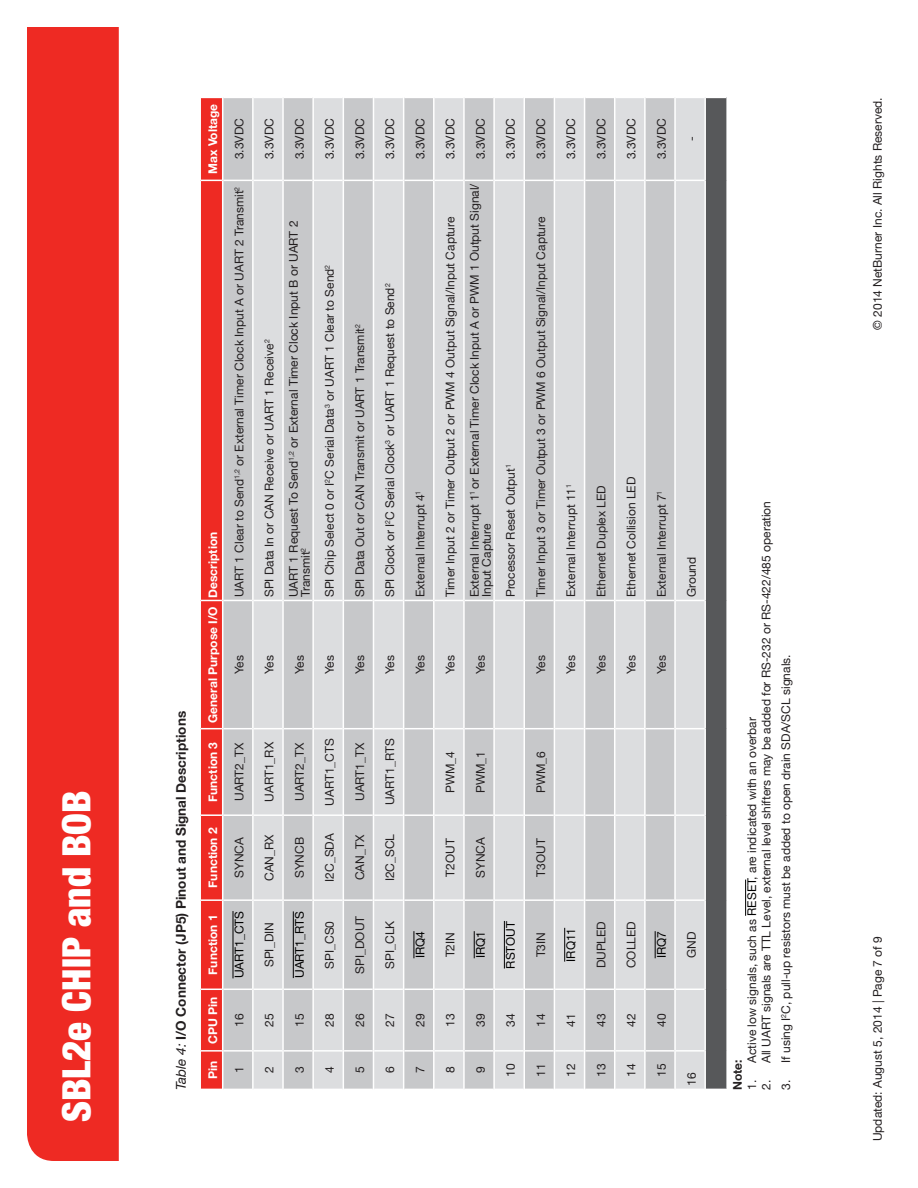
<style>
.page{position:relative;width:918px;height:1188px;background:#fff}
.page>*{position:absolute;margin:0;border:0;box-sizing:border-box;transform-origin:0 0}
.t1{font:900 condensed 39px "Helvetica Neue";color:#fff}
.t2{font:700 13.5px "Helvetica Neue";color:#231f20}
.t3{font:12px/12px "Helvetica Neue";color:#231f20}
.t4{font:700 12px "Helvetica Neue";color:#fff}
.t5{font:12px "Helvetica Neue";color:#000}
.t6{font:700 12px "Helvetica Neue";color:#231f20}
.s1{font-weight:400;font-style:italic}
.s2{color:#000}
</style>
<div class="page">
<div style="left:27px;top:27px;width:92px;height:1134px;background:#ee2a23"></div>
<hr style="left:745px;top:880px;width:1px;height:36px;background:#000">
<svg style="left:200px;top:98px;width:526px;height:991px;background:#d0cacb"></svg>
<h1 class="t1" style="left:52px;top:1122px;width:333px;rotate:-90deg">SBL2e CHIP and BOB</h1>
<p class="t2" style="left:173px;top:1090px;width:381px;rotate:-90deg"><span class="s1">Table 4:</span> I/O Connector (JP5) Pinout and Signal Descriptions</p>
<p class="t4" style="left:206px;top:174px;width:72px;rotate:-90deg">Max Voltage</p>
<p class="t4" style="left:206px;top:723px;width:192px;rotate:-90deg">General Purpose I/O Description</p>
<p class="t4" style="left:206px;top:802px;width:62px;rotate:-90deg">Function 3</p>
<p class="t4" style="left:206px;top:888px;width:62px;rotate:-90deg">Function 2</p>
<p class="t4" style="left:206px;top:975px;width:62px;rotate:-90deg">Function 1</p>
<p class="t4" style="left:206px;top:1044px;width:49px;rotate:-90deg">CPU Pin</p>
<p class="t4" style="left:206px;top:1079px;width:20px;rotate:-90deg">Pin</p>
<p class="t3" style="left:233px;top:159px;width:43px;rotate:-90deg">3.3VDC</p>
<p class="t3" style="left:233px;top:597px;width:412px;rotate:-90deg">UART 1 Clear to Send<sup>1,2</sup> or External Timer Clock Input A or UART 2 Transmit<sup>2</sup></p>
<p class="t3" style="left:233px;top:674px;width:20px;rotate:-90deg">Yes</p>
<p class="t3" style="left:233px;top:801px;width:60px;rotate:-90deg">UART2_TX</p>
<p class="t3" style="left:233px;top:878px;width:42px;rotate:-90deg">SYNCA</p>
<p class="t5" style="left:232px;top:978px;width:69px;rotate:-90deg">UART1_CTS</p>
<p class="t3" style="left:233px;top:1027px;width:15px;rotate:-90deg">16</p>
<p class="t3" style="left:233px;top:1073px;width:8px;rotate:-90deg">1</p>
<p class="t3" style="left:263px;top:159px;width:43px;rotate:-90deg">3.3VDC</p>
<p class="t3" style="left:293px;top:159px;width:43px;rotate:-90deg">3.3VDC</p>
<p class="t3" style="left:324px;top:159px;width:43px;rotate:-90deg">3.3VDC</p>
<p class="t3" style="left:354px;top:159px;width:43px;rotate:-90deg">3.3VDC</p>
<p class="t3" style="left:263px;top:597px;width:259px;rotate:-90deg">SPI Data In or CAN Receive or UART 1 Receive<sup>2</sup></p>
<p class="t3" style="left:287px;top:597px;width:378px;rotate:-90deg">UART 1 Request To Send<sup>1,2</sup> or External Timer Clock Input B or UART 2<br>Transmit<sup>2</sup></p>
<p class="t3" style="left:324px;top:597px;width:334px;rotate:-90deg">SPI Chip Select 0 or I<sup>2</sup>C Serial Data<sup>3</sup> or UART 1 Clear to Send<sup>2</sup></p>
<p class="t3" style="left:354px;top:597px;width:275px;rotate:-90deg">SPI Data Out or CAN Transmit or UART 1 Transmit<sup>2</sup></p>
<p class="t3" style="left:263px;top:674px;width:20px;rotate:-90deg">Yes</p>
<p class="t3" style="left:293px;top:674px;width:20px;rotate:-90deg">Yes</p>
<p class="t3" style="left:324px;top:674px;width:20px;rotate:-90deg">Yes</p>
<p class="t3" style="left:354px;top:674px;width:20px;rotate:-90deg">Yes</p>
<p class="t3" style="left:263px;top:802px;width:61px;rotate:-90deg">UART1_RX</p>
<p class="t3" style="left:263px;top:881px;width:48px;rotate:-90deg">CAN_RX</p>
<p class="t3" style="left:263px;top:967px;width:46px;rotate:-90deg">SPI_DIN</p>
<p class="t3" style="left:263px;top:1027px;width:15px;rotate:-90deg">25</p>
<p class="t3" style="left:263px;top:1073px;width:8px;rotate:-90deg">2</p>
<p class="t3" style="left:293px;top:801px;width:60px;rotate:-90deg">UART2_TX</p>
<p class="t3" style="left:293px;top:878px;width:43px;rotate:-90deg">SYNCB</p>
<p class="t5" style="left:292px;top:978px;width:68px;rotate:-90deg">UART1_RTS</p>
<p class="t3" style="left:293px;top:1027px;width:15px;rotate:-90deg">15</p>
<p class="t3" style="left:293px;top:1073px;width:8px;rotate:-90deg">3</p>
<p class="t3" style="left:324px;top:806px;width:69px;rotate:-90deg">UART1_CTS</p>
<p class="t3" style="left:324px;top:882px;width:50px;rotate:-90deg">I2C_SDA</p>
<p class="t3" style="left:324px;top:969px;width:49px;rotate:-90deg">SPI_CS0</p>
<p class="t3" style="left:324px;top:1027px;width:15px;rotate:-90deg">28</p>
<p class="t3" style="left:324px;top:1073px;width:8px;rotate:-90deg">4</p>
<p class="t3" style="left:354px;top:801px;width:60px;rotate:-90deg">UART1_TX</p>
<p class="t3" style="left:354px;top:880px;width:47px;rotate:-90deg">CAN_TX</p>
<p class="t3" style="left:354px;top:974px;width:59px;rotate:-90deg">SPI_DOUT</p>
<p class="t3" style="left:354px;top:1027px;width:15px;rotate:-90deg">26</p>
<p class="t3" style="left:354px;top:1073px;width:8px;rotate:-90deg">5</p>
<p class="t3" style="left:384px;top:159px;width:43px;rotate:-90deg">3.3VDC</p>
<p class="t3" style="left:414px;top:159px;width:43px;rotate:-90deg">3.3VDC</p>
<p class="t3" style="left:384px;top:597px;width:315px;rotate:-90deg">SPI Clock or I<sup>2</sup>C Serial Clock<sup>3</sup> or UART 1 Request to Send<sup>2</sup></p>
<p class="t3" style="left:414px;top:597px;width:108px;rotate:-90deg">External Interrupt 4<sup>1</sup></p>
<p class="t3" style="left:444px;top:159px;width:43px;rotate:-90deg">3.3VDC</p>
<p class="t3" style="left:444px;top:597px;width:382px;rotate:-90deg">Timer Input 2 or Timer Output 2 or PWM 4 Output Signal/Input Capture</p>
<p class="t3" style="left:474px;top:159px;width:43px;rotate:-90deg">3.3VDC</p>
<p class="t3" style="left:468px;top:597px;width:416px;rotate:-90deg">External Interrupt 1<sup>1</sup> or External Timer Clock Input A or PWM 1 Output Signal/<br>Input Capture</p>
<p class="t3" style="left:504px;top:159px;width:43px;rotate:-90deg">3.3VDC</p>
<p class="t3" style="left:504px;top:597px;width:134px;rotate:-90deg">Processor Reset Output<sup>1</sup></p>
<p class="t3" style="left:535px;top:159px;width:43px;rotate:-90deg">3.3VDC</p>
<p class="t3" style="left:565px;top:159px;width:43px;rotate:-90deg">3.3VDC</p>
<p class="t3" style="left:535px;top:597px;width:382px;rotate:-90deg">Timer Input 3 or Timer Output 3 or PWM 6 Output Signal/Input Capture</p>
<p class="t3" style="left:565px;top:597px;width:115px;rotate:-90deg">External Interrupt 11<sup>1</sup></p>
<p class="t3" style="left:595px;top:159px;width:43px;rotate:-90deg">3.3VDC</p>
<p class="t3" style="left:595px;top:597px;width:114px;rotate:-90deg">Ethernet Duplex LED</p>
<p class="t3" style="left:625px;top:159px;width:43px;rotate:-90deg">3.3VDC</p>
<p class="t3" style="left:625px;top:597px;width:122px;rotate:-90deg">Ethernet Collision LED</p>
<p class="t3" style="left:384px;top:674px;width:20px;rotate:-90deg">Yes</p>
<p class="t3" style="left:414px;top:674px;width:20px;rotate:-90deg">Yes</p>
<p class="t3" style="left:444px;top:674px;width:20px;rotate:-90deg">Yes</p>
<p class="t3" style="left:474px;top:674px;width:20px;rotate:-90deg">Yes</p>
<p class="t3" style="left:535px;top:674px;width:20px;rotate:-90deg">Yes</p>
<p class="t3" style="left:565px;top:674px;width:20px;rotate:-90deg">Yes</p>
<p class="t3" style="left:595px;top:674px;width:20px;rotate:-90deg">Yes</p>
<p class="t3" style="left:625px;top:674px;width:20px;rotate:-90deg">Yes</p>
<p class="t3" style="left:384px;top:805px;width:68px;rotate:-90deg">UART1_RTS</p>
<p class="t3" style="left:384px;top:881px;width:49px;rotate:-90deg">I2C_SCL</p>
<p class="t3" style="left:384px;top:969px;width:50px;rotate:-90deg">SPI_CLK</p>
<p class="t3" style="left:384px;top:1027px;width:15px;rotate:-90deg">27</p>
<p class="t3" style="left:384px;top:1073px;width:8px;rotate:-90deg">6</p>
<p class="t5" style="left:413px;top:958px;width:29px;rotate:-90deg">IRQ4</p>
<p class="t3" style="left:414px;top:1027px;width:15px;rotate:-90deg">29</p>
<p class="t3" style="left:414px;top:1073px;width:8px;rotate:-90deg">7</p>
<p class="t3" style="left:444px;top:793px;width:44px;rotate:-90deg">PWM_4</p>
<p class="t3" style="left:474px;top:793px;width:44px;rotate:-90deg">PWM_1</p>
<p class="t3" style="left:444px;top:877px;width:40px;rotate:-90deg">T2OUT</p>
<p class="t3" style="left:474px;top:878px;width:42px;rotate:-90deg">SYNCA</p>
<p class="t3" style="left:444px;top:957px;width:27px;rotate:-90deg">T2IN</p>
<p class="t5" style="left:473px;top:958px;width:29px;rotate:-90deg">IRQ1</p>
<p class="t5" style="left:503px;top:969px;width:49px;rotate:-90deg">RSTOUT</p>
<p class="t3" style="left:444px;top:1027px;width:15px;rotate:-90deg">13</p>
<p class="t3" style="left:474px;top:1027px;width:15px;rotate:-90deg">39</p>
<p class="t3" style="left:504px;top:1027px;width:15px;rotate:-90deg">34</p>
<p class="t3" style="left:444px;top:1073px;width:8px;rotate:-90deg">8</p>
<p class="t3" style="left:474px;top:1073px;width:8px;rotate:-90deg">9</p>
<p class="t3" style="left:504px;top:1077px;width:15px;rotate:-90deg">10</p>
<p class="t3" style="left:535px;top:793px;width:44px;rotate:-90deg">PWM_6</p>
<p class="t3" style="left:535px;top:877px;width:40px;rotate:-90deg">T3OUT</p>
<p class="t3" style="left:535px;top:957px;width:27px;rotate:-90deg">T3IN</p>
<p class="t5" style="left:564px;top:962px;width:35px;rotate:-90deg">IRQ11</p>
<p class="t3" style="left:535px;top:1027px;width:15px;rotate:-90deg">14</p>
<p class="t3" style="left:535px;top:1077px;width:15px;rotate:-90deg">11</p>
<p class="t3" style="left:565px;top:1027px;width:15px;rotate:-90deg">41</p>
<p class="t3" style="left:565px;top:1077px;width:15px;rotate:-90deg">12</p>
<p class="t3" style="left:595px;top:968px;width:49px;rotate:-90deg">DUPLED</p>
<p class="t3" style="left:595px;top:1027px;width:15px;rotate:-90deg">43</p>
<p class="t3" style="left:595px;top:1077px;width:15px;rotate:-90deg">13</p>
<p class="t3" style="left:625px;top:968px;width:48px;rotate:-90deg">COLLED</p>
<p class="t3" style="left:625px;top:1027px;width:15px;rotate:-90deg">42</p>
<p class="t3" style="left:625px;top:1077px;width:15px;rotate:-90deg">14</p>
<p class="t3" style="left:655px;top:159px;width:43px;rotate:-90deg">3.3VDC</p>
<p class="t3" style="left:685px;top:141px;width:6px;rotate:-90deg">-</p>
<p class="t3" style="left:655px;top:597px;width:108px;rotate:-90deg">External Interrupt 7<sup>1</sup></p>
<p class="t3" style="left:685px;top:597px;width:42px;rotate:-90deg">Ground</p>
<p class="t3" style="left:655px;top:674px;width:20px;rotate:-90deg">Yes</p>
<p class="t5" style="left:654px;top:958px;width:29px;rotate:-90deg">IRQ7</p>
<p class="t3" style="left:685px;top:958px;width:28px;rotate:-90deg">GND</p>
<p class="t3" style="left:655px;top:1027px;width:15px;rotate:-90deg">40</p>
<p class="t3" style="left:655px;top:1077px;width:15px;rotate:-90deg">15</p>
<p class="t3" style="left:685px;top:1086px;width:15px;rotate:-90deg">16</p>
<p class="t3" style="left:760px;top:1090px;width:591px;rotate:-90deg">2. All UART signals are TTL Level, external level shifters may be added for RS-232 or RS-422/485 operation</p>
<p class="t3" style="left:746px;top:1090px;width:374px;rotate:-90deg">1. Active low signals, such as <span class="s2">RESET</span>, are indicated with an overbar</p>
<p class="t6" style="left:730px;top:1090px;width:32px;rotate:-90deg">Note:</p>
<p class="t3" style="left:780px;top:1090px;width:437px;rotate:-90deg">3. If using I<sup>2</sup>C, pull-up resistors must be added to open drain SDA/SCL signals.</p>
<p class="t3" style="left:871px;top:330px;width:234px;rotate:-90deg">© 2014 NetBurner Inc. All Rights Reserved.</p>
<p class="t3" style="left:871px;top:1141px;width:207px;rotate:-90deg">Updated: August 5, 2014 | Page 7 of 9</p>
</div>
